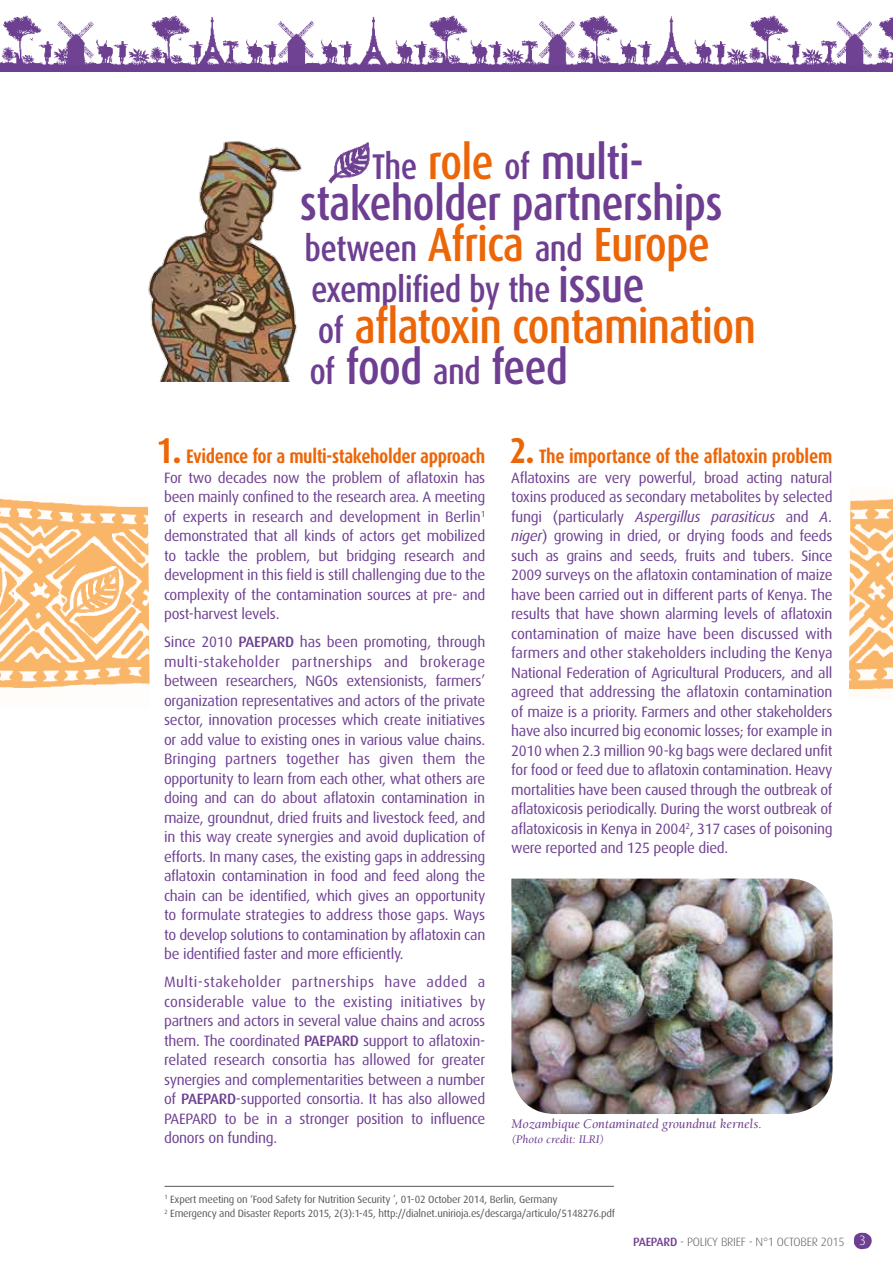
<style>
.page{position:relative;width:893px;height:1263px;background:#fff}
.page>*{position:absolute;margin:0;border:0;box-sizing:border-box;transform-origin:0 0}
.t1{font:500 48.15px/41.1px "Dax Condensed";letter-spacing:-.02em;color:#6d3e91;text-align:center}
.t2{font:500 48.15px/41.1px "Dax Condensed";letter-spacing:-.02em;color:#ec6608}
.t3{font:700 36px "Dax Condensed";color:#ec6608}
.t4{font:500 35.85px "Dax Condensed";letter-spacing:-.02em;color:#6d3e91}
.t5{font:700 19.5px "Dax Condensed";letter-spacing:-.02em;color:#ec6608}
.t6{font:15px/19.5px "Dax OT";letter-spacing:-.02em;color:#6d3e91;text-align:justify}
.t7{font:italic 13.5px "Berkeley";color:#6d3e91}
.t8{font:300 12px "Dax OT";letter-spacing:-.02em;color:#575756}
.t9{font:italic 12px "Berkeley";color:#6d3e91}
.t10{font:10.5px/14.7px "Dax OT";letter-spacing:-.02em;color:#575756}
.s1{font-size:35.85px}
.s2{color:#ec6608}
.s3{font-size:48.15px}
.s4{font-size:35.85px;color:#6d3e91}
.s5{color:#6d3e91}
.s6{font-weight:500}
.s7{font-style:italic}
.s8{font-weight:500;color:#6d3e91}
.s9{font-size:13.5px;color:#fff}
</style>
<div class="page">
<img style="left:849px;top:498px;width:44px;height:192px">
<img style="left:148px;top:141px;width:154px;height:241px">
<img style="left:328px;top:142px;width:42px;height:41px">
<hr style="left:165px;top:1186px;width:449px;height:1px;background:#575756">
<svg style="left:854px;top:1232px;width:18px;height:17px"></svg>
<img style="left:1px;top:15px;width:892px;height:56px">
<img style="left:0;top:498px;width:150px;height:191px">
<img style="left:511px;top:878px;width:321px;height:236px">
<h1 class="t1" style="left:300px;top:142px;width:424px"><span class="s1">The</span> <span class="s2">role</span> <span class="s1">of</span> multi&shy;stakeholder partnerships <span class="s1">between</span> <span class="s2">Africa</span> <span class="s1">and</span> <span class="s2">Europe</span></h1>
<h3 class="t4" style="left:311px;top:269px;width:335px">exemplified by the <span class="s3">issue</span></h3>
<h1 class="t2" style="left:309px;top:306px;width:448px"><span class="s4">of</span> aflatoxin contamination <span class="s4">of</span> <span class="s5">food</span> <span class="s4">and</span> <span class="s5">feed</span></h1>
<h2 class="t3" style="left:157px;top:431px;width:26px">1.</h2>
<h2 class="t3" style="left:510px;top:431px;width:26px">2.</h2>
<h3 class="t5" style="left:186px;top:446px;width:301px">Evidence for a multi-stakeholder approach</h3>
<p class="t6" style="left:164px;top:468px;width:323px">For two decades now the problem of aflatoxin has been mainly confined to the research area. A meeting of experts in research and development in Berlin<sup>1 </sup>demonstrated that all kinds of actors get mobilized to tackle the problem, but bridging research and development in this field is still challenging due to the complexity of the contamination sources at pre- and post-harvest levels.</p>
<p class="t6" style="left:164px;top:632px;width:323px">Since 2010 <span class="s6">PAEPARD</span> has been promoting, through multi-stakeholder partnerships and brokerage between researchers, NGOs extensionists, farmers’ organization representatives and actors of the private sector, innovation processes which create initiatives or add value to existing ones in various value chains.<br>Bringing partners together has given them the opportunity to learn from each other, what others are doing and can do about aflatoxin contamination in maize, groundnut, dried fruits and livestock feed, and in this way create synergies and avoid duplication of efforts. In many cases, the existing gaps in addressing aflatoxin contamination in food and feed along the chain can be identified, which gives an opportunity to formulate strategies to address those gaps. Ways to develop solutions to contamination by aflatoxin can be identified faster and more efficiently.</p>
<p class="t6" style="left:164px;top:972px;width:323px">Multi-stakeholder partnerships have added a considerable value to the existing initiatives by partners and actors in several value chains and across them. The coordinated <span class="s6">PAEPARD</span> support to aflatoxin&shy;related research consortia has allowed for greater synergies and complementarities between a number of <span class="s6">PAEPARD</span>-supported consortia. It has also allowed PAEPARD to be in a stronger position to influence donors on funding.</p>
<h3 class="t5" style="left:539px;top:446px;width:295px">The importance of the aflatoxin problem</h3>
<p class="t6" style="left:511px;top:468px;width:323px">Aflatoxins are very powerful, broad acting natural toxins produced as secondary metabolites by selected fungi (particularly <span class="s7">Aspergillus parasiticus</span> and <span class="s7">A. niger</span>) growing in dried, or drying foods and feeds such as grains and seeds, fruits and tubers. Since 2009 surveys on the aflatoxin contamination of maize have been carried out in different parts of Kenya. The results that have shown alarming levels of aflatoxin contamination of maize have been discussed with farmers and other stakeholders including the Kenya National Federation of Agricultural Producers, and all agreed that addressing the aflatoxin contamination of maize is a priority. Farmers and other stakeholders have also incurred big economic losses; for example in 2010 when 2.3 million 90-kg bags were declared unfit for food or feed due to aflatoxin contamination. Heavy mortalities have been caused through the outbreak of aflatoxicosis periodically. During the worst outbreak of aflatoxicosis in Kenya in 2004<sup>2</sup>, 317 cases of poisoning were reported and 125 people died.</p>
<p class="t7" style="left:511px;top:1117px;width:252px">Mozambique Contaminated groundnut kernels.</p>
<p class="t9" style="left:511px;top:1133px;width:94px">(Photo credit: ILRI)</p>
<p class="t10" style="left:165px;top:1192px;width:452px"><sup>1</sup> Expert meeting on ‘Food Safety for Nutrition Security ’, 01-02 October 2014, Berlin, Germany<br><sup>2</sup> Emergency and Disaster Reports 2015, 2(3):1-45, http://dialnet.unirioja.es/descarga/articulo/5148276.pdf</p>
<p class="t8" style="left:633px;top:1235px;width:234px"><span class="s8">PAEPARD</span> - POLICY BRIEF - N°1 OCTOBER 2015 <span class="s9">3</span></p>
</div>
